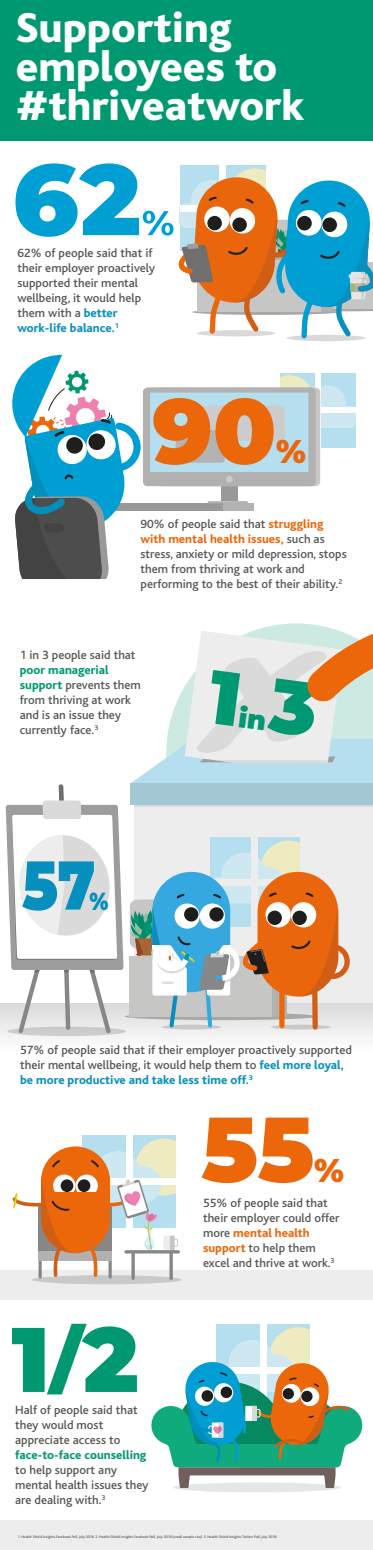
<style>
.page{position:relative;width:373px;height:1550px;background:#fff}
.page>*{position:absolute;margin:0;border:0;box-sizing:border-box;transform-origin:0 0}
.t1{font:900 101.94px "Montserrat";color:#009fd3}
.t2{font:900 91.5px "Montserrat";color:#ec660a}
.t3{font:900 91.5px "Montserrat";color:#009870}
.t4{font:900 68.81px "Montserrat";color:#0790bd;scale:.85 1}
.t5{font:800 43.75px/39.4px "Bliss";color:#fff}
.t6{font:900 36.12px "Montserrat";color:#009fd3}
.t7{font:900 32.44px "Montserrat";color:#ec660a}
.t8{font:900 24.44px "Montserrat";color:#0790bd;scale:.85 1}
.t9{font:500 12.5px/15px "Bliss";color:#575756}
.t10{font:800 12.5px "Bliss";color:#009870}
.t11{font:500 3.75px "Bliss";color:#575756}
.s1{font-weight:800;color:#0790bd}
.s2{font-weight:800;color:#ec660a}
.s3{font-weight:800;color:#009870}
.s4{font-size:75px}
</style>
<div class="page">
<div style="left:0;top:0;width:372px;height:140px;background:#009870"></div>
<svg style="left:178px;top:165px;width:194px;height:176px"></svg>
<svg style="left:12px;top:355px;width:343px;height:224px"></svg>
<div style="left:134px;top:784px;width:238px;height:266px;background:#ededed"></div>
<div style="left:134px;top:785px;width:238px;height:22px;background:#dadada"></div>
<div style="left:130px;top:784px;width:242px;height:21px;background:#a3c7d5"></div>
<div style="left:209px;top:838px;width:42px;height:41px;background:#b5deef"></div>
<div style="left:257px;top:838px;width:42px;height:41px;background:#b5deef"></div>
<div style="left:216px;top:1324px;width:43px;height:43px;background:#b5deef"></div>
<div style="left:266px;top:1324px;width:43px;height:43px;background:#b5deef"></div>
<div style="left:82px;top:1135px;width:43px;height:43px;background:#b5deef"></div>
<div style="left:132px;top:1135px;width:43px;height:43px;background:#b5deef"></div>
<div style="left:0;top:1004px;width:372px;height:46px;background:linear-gradient(to bottom,#dadada,#fdfdfd)"></div>
<div style="left:0;top:1270px;width:372px;height:30px;background:#ededed"></div>
<div style="left:0;top:1520px;width:372px;height:30px;background:#ededed"></div>
<div style="left:7px;top:1027px;width:119px;height:9px;background:#cdcdcd;border-radius:50%"></div>
<svg style="left:6px;top:785px;width:117px;height:248px"></svg>
<svg style="left:130px;top:841px;width:219px;height:191px"></svg>
<div style="left:172px;top:1482px;width:168px;height:10px;background:#e6e6e6;border-radius:50%"></div>
<svg style="left:151px;top:1327px;width:212px;height:161px"></svg>
<div style="left:32px;top:1275px;width:149px;height:9px;background:#c9c9c9;border-radius:50%"></div>
<div style="left:38px;top:1252px;width:73px;height:9px;background:#b1b1b1"></div>
<div style="left:41px;top:1146px;width:69px;height:107px;background:#ec660a;border-radius:34px"></div>
<svg style="left:75px;top:1175px;width:23px;height:22px"></svg>
<svg style="left:77px;top:1179px;width:13px;height:13px"></svg>
<div style="left:50px;top:1193px;width:50px;height:6px;background:#ec660a"></div>
<svg style="left:12px;top:1158px;width:63px;height:121px"></svg>
<hr style="left:169px;top:1251px;width:3px;height:29px;background:#878787;border-radius:2px">
<hr style="left:131px;top:1251px;width:3px;height:29px;background:#878787;border-radius:2px">
<div style="left:171px;top:1239px;width:6px;height:8px;border:1px solid #c6c6c5"></div>
<svg style="left:124px;top:1250px;width:55px;height:4px"></svg>
<svg style="left:82px;top:1139px;width:93px;height:140px"></svg>
<hr style="left:372px;top:102px;width:1px;height:1416px;background:#606060">
<svg style="left:130px;top:623px;width:242px;height:161px"></svg>
<h3 class="t5" style="left:16px;top:9px;width:290px">Supporting employees to #thriveatwork</h3>
<h1 class="t1" style="left:12px;top:123px;width:131px">62</h1>
<h3 class="t6" style="left:141px;top:196px;width:35px">%</h3>
<p class="t9" style="left:17px;top:245px;width:139px">62% of people said that if their employer proactively supported their mental wellbeing, it would help them with a <span class="s1">better work-life balance.</span><sup>1</sup></p>
<h2 class="t2" style="left:152px;top:362px;width:125px">90</h2>
<h3 class="t7" style="left:276px;top:428px;width:31px">%</h3>
<p class="t9" style="left:140px;top:516px;width:207px">90% of people said that <span class="s2">struggling with mental health issues,</span> such as stress, anxiety or mild depression, stops them from thriving at work and performing to the best of their ability.<sup>2</sup></p>
<p class="t9" style="left:20px;top:647px;width:117px">1 in 3 people said that</p>
<p class="t9" style="left:20px;top:662px;width:122px"><span class="s3">poor managerial support</span> prevents them from thriving at work and is an issue they currently face.<sup>3</sup></p>
<h3 class="t4" style="left:22px;top:833px;width:88px">57</h3>
<h3 class="t8" style="left:89px;top:883px;width:24px">%</h3>
<p class="t9" style="left:20px;top:1043px;width:333px">57% of people said that if their employer proactively supported their mental wellbeing, it would help them to <span class="s1">feel more loyal, be more productive and take less time off.</span><sup>3</sup></p>
<h2 class="t2" style="left:201px;top:1080px;width:114px">55</h2>
<h3 class="t7" style="left:314px;top:1146px;width:31px">%</h3>
<h2 class="t3" style="left:11px;top:1291px;width:128px">1<span class="s4">/</span>2</h2>
<p class="t9" style="left:203px;top:1195px;width:138px">55% of people said that their employer could offer more <span class="s2">mental health support</span> to help them excel and thrive at work.<sup>3</sup></p>
<p class="t9" style="left:15px;top:1403px;width:124px">Half of people said that they would most appreciate access to</p>
<p class="t10" style="left:15px;top:1449px;width:132px">face-to-face counselling</p>
<p class="t9" style="left:15px;top:1463px;width:135px">to help support any mental health issues they are dealing with.<sup>3</sup></p>
<p class="t11" style="left:18px;top:1534px;width:260px">1. Health Shield insights Facebook Poll, July 2018. 2. Health Shield insights Facebook Poll, July 2018 (small sample size). 3. Health Shield insights Twitter Poll, July 2018.</p>
</div>
